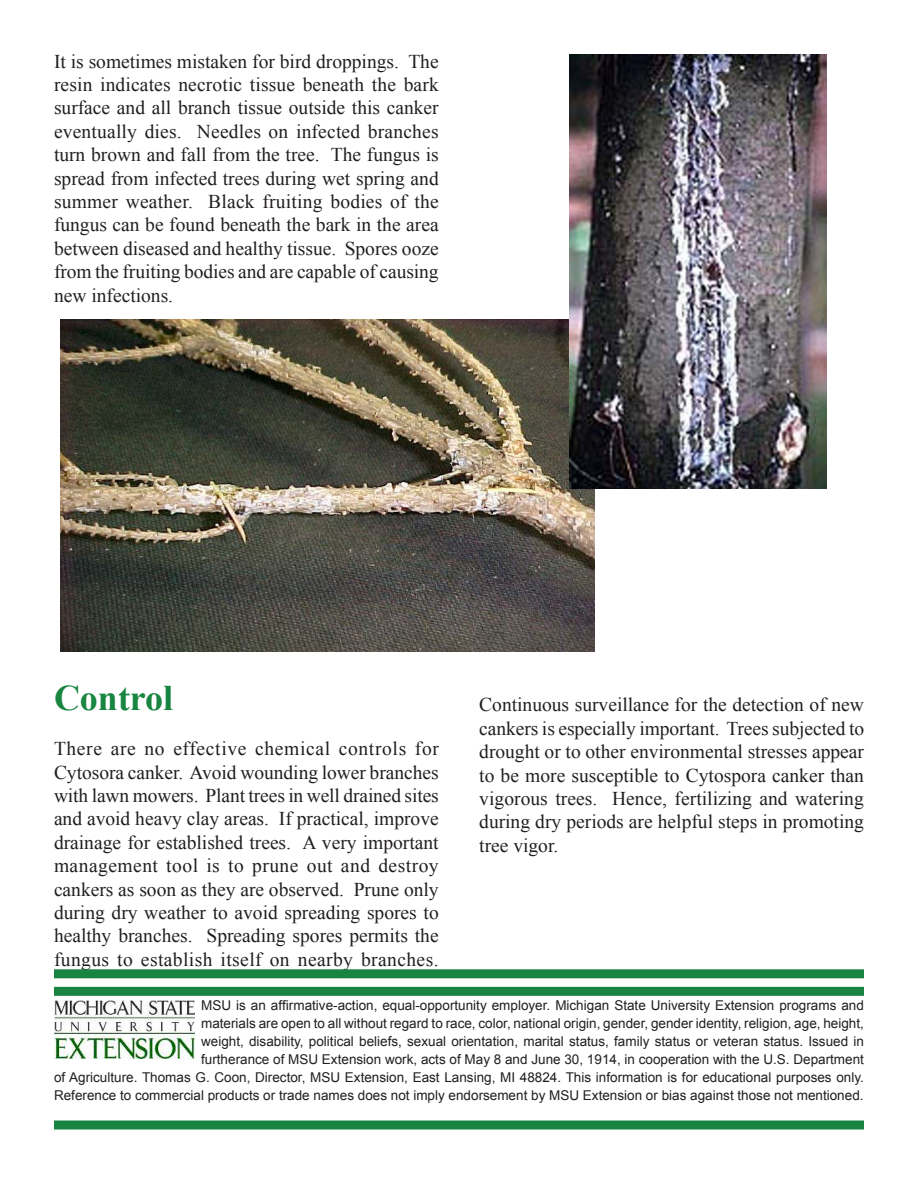
<style>
.page{position:relative;width:918px;height:1188px;background:#fff}
.page>*{position:absolute;margin:0;border:0;box-sizing:border-box;transform-origin:0 0}
.t1{font:700 36px "Times New Roman";color:#188541}
.t2{font:19.5px/23.4px "Times New Roman";color:#221e1f;text-align:justify}
.t3{font:13.5px/18px "Arial";color:#221e1f;text-align:right}
</style>
<div class="page">
<img style="left:61px;top:319px;width:533px;height:333px">
<img style="left:54px;top:1000px;width:140px;height:58px">
<div style="left:54px;top:987px;width:810px;height:9px;background:#198441"></div>
<div style="left:54px;top:1120px;width:810px;height:9px;background:#198441"></div>
<img style="left:570px;top:54px;width:257px;height:435px">
<div style="left:54px;top:969px;width:810px;height:9px;background:#198441"></div>
<p class="t2" style="left:54px;top:51px;width:386px">It is sometimes mistaken for bird droppings. The resin indicates necrotic tissue beneath the bark surface and all branch tissue outside this canker eventually dies. Needles on infected branches turn brown and fall from the tree. The fungus is spread from infected trees during wet spring and summer weather. Black fruiting bodies of the fungus can be found beneath the bark in the area between diseased and healthy tissue. Spores ooze from the fruiting bodies and are capable of causing new infections.</p>
<h1 class="t1" style="left:54px;top:686px;width:121px">Control</h1>
<p class="t2" style="left:54px;top:739px;width:386px">There are no effective chemical controls for Cytosora canker. Avoid wounding lower branches with lawn mowers. Plant trees in well drained sites and avoid heavy clay areas. If practical, improve drainage for established trees. A very important management tool is to prune out and destroy cankers as soon as they are observed. Prune only during dry weather to avoid spreading spores to healthy branches. Spreading spores permits the fungus to establish itself on nearby branches.</p>
<p class="t2" style="left:479px;top:695px;width:386px">Continuous surveillance for the detection of new cankers is especially important. Trees subjected to drought or to other environmental stresses appear to be more susceptible to Cytospora canker than vigorous trees. Hence, fertilizing and watering during dry periods are helpful steps in promoting tree vigor.</p>
<p class="t3" style="left:54px;top:997px;width:812px">MSU is an affirmative-action, equal-opportunity employer. Michigan State University Extension programs and<br>materials are open to all without regard to race, color, national origin, gender, gender identity, religion, age, height,<br>weight, disability, political beliefs, sexual orientation, marital status, family status or veteran status. Issued in<br>furtherance of MSU Extension work, acts of May 8 and June 30, 1914, in cooperation with the U.S. Department<br>of Agriculture. Thomas G. Coon, Director, MSU Extension, East Lansing, MI 48824. This information is for educational purposes only.<br>Reference to commercial products or trade names does not imply endorsement by MSU Extension or bias against those not mentioned.</p>
</div>
